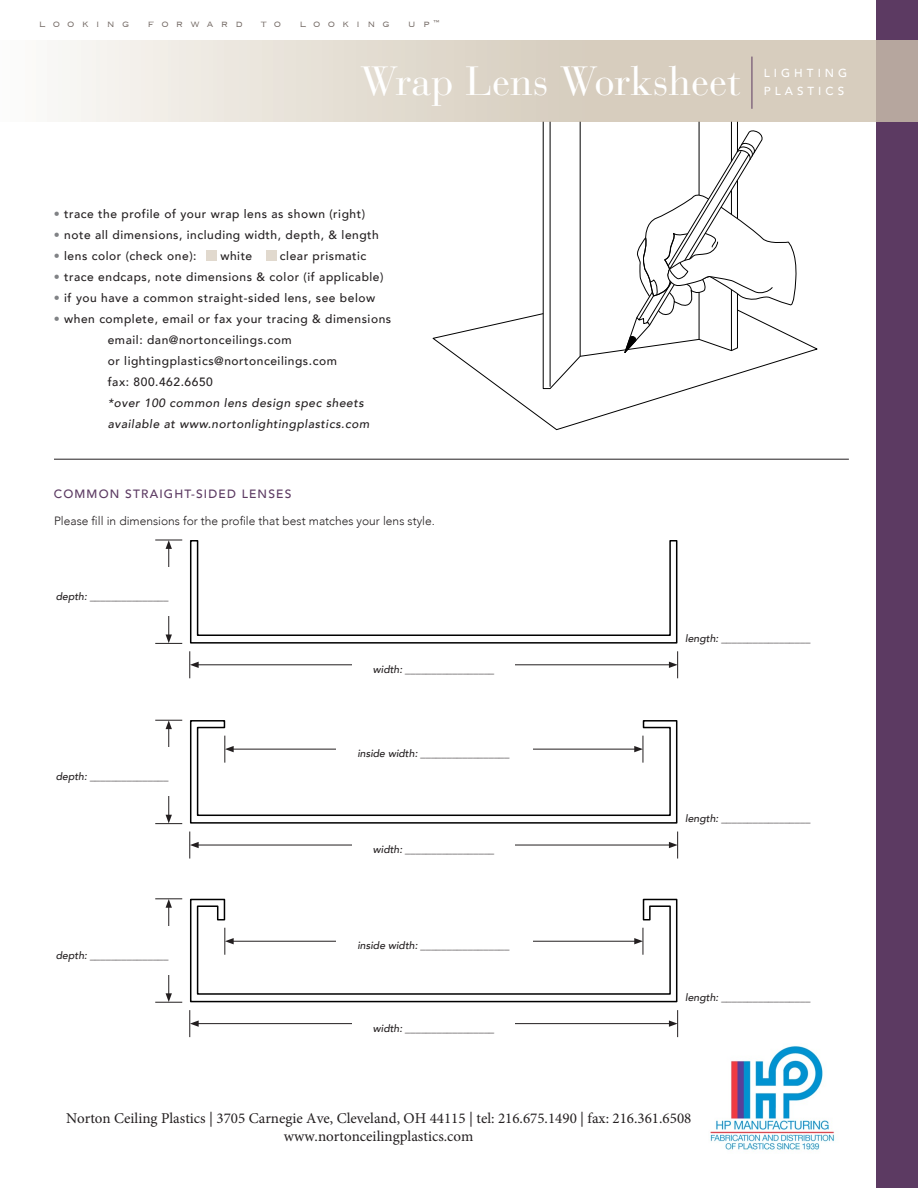
<style>
.page{position:relative;width:918px;height:1188px;background:#fff}
.page>*{position:absolute;margin:0;border:0;box-sizing:border-box;transform-origin:0 0}
.t1{font:40.5px "Bauer Bodoni";color:#fff}
.t2{font:15px/18px "Minion Pro";color:#231f20;text-align:center}
.t3{font:500 12px "Avenir";letter-spacing:.045em;color:#231f20}
.t4{font:italic 500 12px "Avenir";letter-spacing:.045em;color:#231f20}
.t5{font:300 12px "Avenir";color:#231f20}
.t6{font:300 12px "Copperplate";letter-spacing:.6em;color:#736964}
.t7{font:500 12px "Avenir";letter-spacing:.1em;color:#5c3a62}
.t8{font:500 11.7px "Avenir";letter-spacing:.35em;color:#fff}
.t9{font:italic 500 10.5px "Avenir";color:#231f20}
.s1{color:#808285}
</style>
<div class="page">
<svg style="left:432px;top:282px;width:386px;height:148px"></svg>
<svg style="left:543px;top:121px;width:195px;height:268px"></svg>
<hr style="left:550px;top:121px;width:1px;height:266px;background:#000">
<hr style="left:731px;top:121px;width:1px;height:229px;background:#000">
<hr style="left:580px;top:121px;width:1px;height:235px;background:#000">
<hr style="left:699px;top:121px;width:1px;height:218px;background:#000">
<svg style="left:624px;top:130px;width:174px;height:224px"></svg>
<div style="left:877px;top:0;width:41px;height:1188px;background:#5c3a62"></div>
<svg style="left:58px;top:40px;width:860px;height:81px;background:#ded7cb"></svg>
<hr style="left:752px;top:57px;width:1px;height:52px;background:#5c3b61">
<hr style="left:54px;top:459px;width:795px;height:1px;background:#231f20">
<div style="left:207px;top:251px;width:10px;height:10px;background:#e1d9ce"></div>
<div style="left:267px;top:251px;width:10px;height:10px;background:#e1d9ce"></div>
<svg style="left:190px;top:540px;width:488px;height:104px"></svg>
<svg style="left:190px;top:720px;width:488px;height:104px"></svg>
<svg style="left:190px;top:898px;width:488px;height:105px"></svg>
<hr style="left:168px;top:546px;width:1px;height:91px;background:#231f20">
<svg style="left:155px;top:540px;width:27px;height:9px"></svg>
<svg style="left:155px;top:635px;width:27px;height:9px"></svg>
<hr style="left:196px;top:665px;width:475px;height:1px;background:#231f20">
<svg style="left:190px;top:651px;width:9px;height:27px"></svg>
<svg style="left:669px;top:651px;width:9px;height:27px"></svg>
<div style="left:353px;top:658px;width:162px;height:14px;background:#fff"></div>
<div style="left:155px;top:567px;width:27px;height:49px;background:#fff"></div>
<hr style="left:168px;top:727px;width:1px;height:90px;background:#231f20">
<svg style="left:155px;top:720px;width:27px;height:9px"></svg>
<svg style="left:155px;top:815px;width:27px;height:9px"></svg>
<hr style="left:196px;top:845px;width:475px;height:1px;background:#231f20">
<svg style="left:190px;top:832px;width:9px;height:27px"></svg>
<svg style="left:669px;top:832px;width:9px;height:27px"></svg>
<div style="left:353px;top:838px;width:162px;height:14px;background:#fff"></div>
<div style="left:155px;top:747px;width:27px;height:49px;background:#fff"></div>
<hr style="left:231px;top:749px;width:406px;height:1px;background:#231f20">
<svg style="left:225px;top:736px;width:9px;height:27px"></svg>
<svg style="left:634px;top:736px;width:10px;height:27px"></svg>
<div style="left:336px;top:742px;width:197px;height:14px;background:#fff"></div>
<hr style="left:168px;top:905px;width:1px;height:91px;background:#231f20">
<svg style="left:155px;top:899px;width:27px;height:9px"></svg>
<svg style="left:155px;top:993px;width:27px;height:10px"></svg>
<hr style="left:196px;top:1023px;width:475px;height:1px;background:#231f20">
<svg style="left:190px;top:1010px;width:9px;height:27px"></svg>
<svg style="left:669px;top:1010px;width:9px;height:27px"></svg>
<div style="left:353px;top:1017px;width:162px;height:13px;background:#fff"></div>
<div style="left:155px;top:926px;width:27px;height:49px;background:#fff"></div>
<hr style="left:231px;top:941px;width:406px;height:1px;background:#231f20">
<svg style="left:225px;top:928px;width:9px;height:27px"></svg>
<svg style="left:634px;top:928px;width:10px;height:27px"></svg>
<div style="left:336px;top:934px;width:197px;height:14px;background:#fff"></div>
<img style="left:710px;top:1046px;width:125px;height:104px">
<p class="t6" style="left:39px;top:16px;width:92px">looking</p>
<p class="t6" style="left:147px;top:16px;width:97px">forward</p>
<p class="t6" style="left:261px;top:16px;width:22px">t o</p>
<p class="t6" style="left:299px;top:16px;width:92px">looking</p>
<p class="t6" style="left:408px;top:16px;width:33px">up<sup>™</sup></p>
<p class="t1" style="left:360px;top:57px;width:382px">Wrap Lens Worksheet</p>
<p class="t8" style="left:764px;top:63px;width:85px">LIGHTING</p>
<p class="t8" style="left:764px;top:81px;width:82px">PLASTICS</p>
<p class="t3" style="left:54px;top:203px;width:313px"><span class="s1">•</span> trace the profile of your wrap lens as shown (right)</p>
<p class="t3" style="left:54px;top:224px;width:327px"><span class="s1">•</span> note all dimensions, including width, depth, &amp; length</p>
<p class="t3" style="left:54px;top:245px;width:144px"><span class="s1">•</span> lens color (check one):</p>
<p class="t3" style="left:220px;top:245px;width:33px">white</p>
<p class="t3" style="left:280px;top:245px;width:88px">clear prismatic</p>
<p class="t3" style="left:54px;top:266px;width:331px"><span class="s1">•</span> trace endcaps, note dimensions &amp; color (if applicable)</p>
<p class="t3" style="left:54px;top:287px;width:323px"><span class="s1">•</span> if you have a common straight-sided lens, see below</p>
<p class="t3" style="left:54px;top:308px;width:339px"><span class="s1">•</span> when complete, email or fax your tracing &amp; dimensions</p>
<p class="t3" style="left:108px;top:329px;width:185px">email: dan@nortonceilings.com</p>
<p class="t3" style="left:108px;top:350px;width:231px">or lightingplastics@nortonceilings.com</p>
<p class="t3" style="left:108px;top:371px;width:107px">fax: 800.462.6650</p>
<p class="t4" style="left:108px;top:395px;width:258px">*over 100 common lens design spec sheets</p>
<p class="t4" style="left:108px;top:416px;width:263px">available at www.nortonlightingplastics.com</p>
<p class="t7" style="left:54px;top:483px;width:239px">COMMON STRAIGHT-SIDED LENSES</p>
<p class="t5" style="left:54px;top:514px;width:382px">Please fill in dimensions for the profile that best matches your lens style.</p>
<p class="t9" style="left:56px;top:590px;width:114px">depth: _______________</p>
<p class="t9" style="left:56px;top:770px;width:114px">depth: _______________</p>
<p class="t9" style="left:56px;top:949px;width:114px">depth: _______________</p>
<p class="t9" style="left:373px;top:663px;width:123px">width: _________________</p>
<p class="t9" style="left:357px;top:747px;width:154px">inside width: _________________</p>
<p class="t9" style="left:373px;top:843px;width:123px">width: _________________</p>
<p class="t9" style="left:357px;top:940px;width:154px">inside width: _________________</p>
<p class="t9" style="left:373px;top:1022px;width:123px">width: _________________</p>
<p class="t9" style="left:685px;top:632px;width:127px">length: _________________</p>
<p class="t9" style="left:685px;top:812px;width:127px">length: _________________</p>
<p class="t9" style="left:685px;top:991px;width:127px">length: _________________</p>
<p class="t2" style="left:66px;top:1109px;width:627px">Norton Ceiling Plastics | 3705 Carnegie Ave, Cleveland, OH 44115 | tel: 216.675.1490 | fax: 216.361.6508 www.nortonceilingplastics.com</p>
</div>
